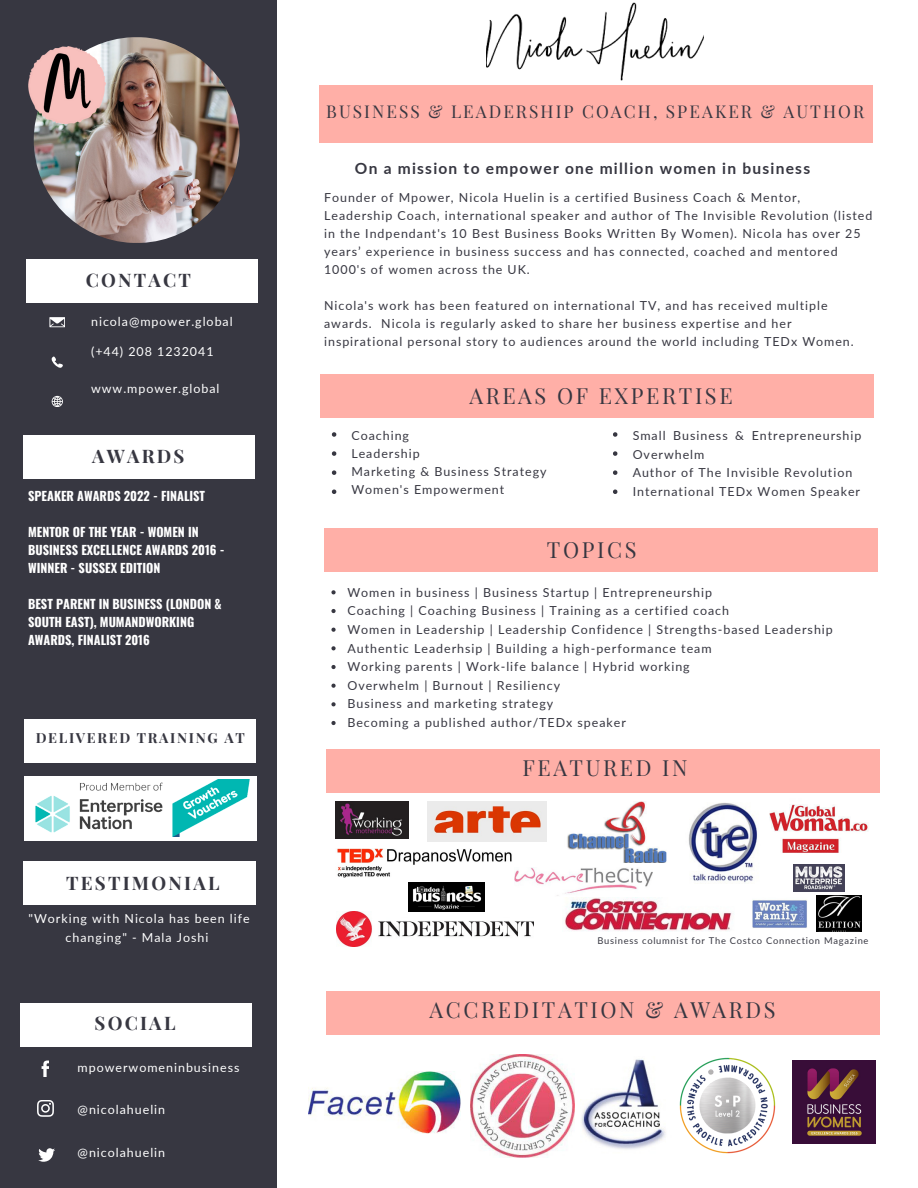
<style>
.page{position:relative;width:918px;height:1188px;background:#fff}
.page>*{position:absolute;margin:0;border:0;box-sizing:border-box;transform-origin:0 0}
.t1{font:21.75px "Playfair Display";letter-spacing:.12em;color:#373741}
.t2{font:700 18.75px "Playfair Display";letter-spacing:.12em;color:#373741}
.t3{font:17.25px "Playfair Display";letter-spacing:.12em;color:#373741}
.t4{font:700 15.6px "Lato";letter-spacing:.08em;color:#373741}
.t5{font:700 13.95px "Playfair Display";letter-spacing:.12em;color:#373741}
.t6{font:12.45px/18.6px "Lato";letter-spacing:.08em;color:#373741}
.t7{font:700 12.45px/18px "Oswald";color:#fff}
.t8{font:12.45px/18.6px "Lato";letter-spacing:.08em;color:#fff;text-align:center}
.t9{font:9.3px "Lato";letter-spacing:.08em;color:#373741}
</style>
<div class="page">
<div style="left:0;top:0;width:276px;height:1188px;background:#373741"></div>
<div style="left:26px;top:259px;width:231px;height:44px;background:#fff"></div>
<div style="left:24px;top:435px;width:231px;height:44px;background:#fff"></div>
<div style="left:25px;top:719px;width:231px;height:44px;background:#fff"></div>
<div style="left:24px;top:861px;width:232px;height:44px;background:#fff"></div>
<div style="left:20px;top:1003px;width:232px;height:44px;background:#fff"></div>
<svg style="left:49px;top:317px;width:16px;height:10px"></svg>
<svg style="left:52px;top:357px;width:11px;height:11px"></svg>
<svg style="left:52px;top:396px;width:11px;height:11px"></svg>
<svg style="left:37px;top:1100px;width:17px;height:17px"></svg>
<svg style="left:38px;top:1148px;width:17px;height:14px"></svg>
<svg style="left:42px;top:1061px;width:7px;height:16px"></svg>
<div style="left:320px;top:86px;width:553px;height:57px;background:#ffafa7"></div>
<div style="left:324px;top:528px;width:554px;height:43px;background:#ffafa7"></div>
<div style="left:321px;top:374px;width:553px;height:44px;background:#ffafa7"></div>
<svg style="left:332px;top:432px;width:4px;height:5px"></svg>
<svg style="left:332px;top:451px;width:4px;height:5px"></svg>
<svg style="left:332px;top:470px;width:4px;height:5px"></svg>
<svg style="left:332px;top:490px;width:4px;height:4px"></svg>
<svg style="left:613px;top:432px;width:4px;height:5px"></svg>
<svg style="left:613px;top:451px;width:4px;height:5px"></svg>
<svg style="left:613px;top:470px;width:4px;height:5px"></svg>
<svg style="left:613px;top:490px;width:4px;height:4px"></svg>
<img style="left:34px;top:37px;width:206px;height:206px;border-radius:101px">
<div style="left:24px;top:776px;width:233px;height:64px;background:#fff"></div>
<div style="left:326px;top:991px;width:554px;height:44px;background:#ffafa7"></div>
<div style="left:326px;top:749px;width:554px;height:44px;background:#ffafa7"></div>
<img style="left:486px;top:2px;width:218px;height:79px">
<img style="left:769px;top:804px;width:99px;height:49px">
<img style="left:688px;top:802px;width:69px;height:81px">
<img style="left:753px;top:899px;width:54px;height:29px">
<img style="left:428px;top:801px;width:119px;height:41px">
<img style="left:471px;top:1054px;width:103px;height:104px">
<img style="left:817px;top:896px;width:45px;height:36px">
<img style="left:581px;top:1059px;width:80px;height:90px">
<img style="left:567px;top:801px;width:100px;height:62px">
<img style="left:335px;top:801px;width:73px;height:37px">
<img style="left:514px;top:867px;width:138px;height:29px">
<img style="left:794px;top:1061px;width:82px;height:83px">
<img style="left:28px;top:46px;width:78px;height:78px">
<img style="left:793px;top:864px;width:52px;height:27px">
<img style="left:35px;top:780px;width:215px;height:57px">
<img style="left:564px;top:898px;width:168px;height:34px">
<img style="left:336px;top:911px;width:197px;height:35px">
<img style="left:408px;top:882px;width:77px;height:29px">
<img style="left:337px;top:848px;width:175px;height:30px">
<img style="left:308px;top:1071px;width:152px;height:62px">
<img style="left:661px;top:1057px;width:133px;height:97px">
<svg style="left:331px;top:590px;width:5px;height:4px"></svg>
<svg style="left:331px;top:609px;width:5px;height:4px"></svg>
<svg style="left:331px;top:628px;width:5px;height:4px"></svg>
<svg style="left:331px;top:646px;width:5px;height:4px"></svg>
<svg style="left:331px;top:665px;width:5px;height:4px"></svg>
<svg style="left:331px;top:684px;width:5px;height:4px"></svg>
<svg style="left:331px;top:702px;width:5px;height:4px"></svg>
<svg style="left:331px;top:721px;width:5px;height:4px"></svg>
<h2 class="t2" style="left:86px;top:266px;width:107px">CONTACT</h2>
<p class="t8" style="left:91px;top:312px;width:143px">nicola@mpower.global</p>
<p class="t8" style="left:91px;top:342px;width:124px">(+44) 208 1232041</p>
<p class="t8" style="left:91px;top:379px;width:130px">www.mpower.global</p>
<h2 class="t2" style="left:92px;top:443px;width:94px">AWARDS</h2>
<p class="t7" style="left:28px;top:487px;width:179px">SPEAKER AWARDS 2022 - FINALIST</p>
<p class="t7" style="left:28px;top:523px;width:198px">MENTOR OF THE YEAR - WOMEN IN<br>BUSINESS EXCELLENCE AWARDS 2016 -<br>WINNER - SUSSEX EDITION</p>
<p class="t7" style="left:28px;top:595px;width:195px">BEST PARENT IN BUSINESS (LONDON &amp;<br>SOUTH EAST), MUMANDWORKING<br>AWARDS, FINALIST 2016</p>
<p class="t5" style="left:36px;top:728px;width:211px">DELIVERED TRAINING AT</p>
<h2 class="t2" style="left:66px;top:869px;width:155px">TESTIMONIAL</h2>
<p class="t8" style="left:28px;top:909px;width:223px">"Working with Nicola has been life changing" - Mala Joshi</p>
<h2 class="t2" style="left:95px;top:1010px;width:82px">SOCIAL</h2>
<p class="t8" style="left:78px;top:1057px;width:163px">mpowerwomeninbusiness</p>
<p class="t8" style="left:78px;top:1100px;width:89px">@nicolahuelin</p>
<p class="t8" style="left:78px;top:1143px;width:89px">@nicolahuelin</p>
<h3 class="t3" style="left:326px;top:100px;width:539px">BUSINESS &amp; LEADERSHIP COACH, SPEAKER &amp; AUTHOR</h3>
<p class="t4" style="left:355px;top:159px;width:457px">On a mission to empower one million women in business</p>
<p class="t6" style="left:324px;top:188px;width:550px;line-height:18px">Founder of Mpower, Nicola Huelin is a certified Business Coach &amp; Mentor,<br>Leadership Coach, international speaker and author of The Invisible Revolution (listed in the Indpendant's 10 Best Business Books Written By Women). Nicola has over 25 years’ experience in business success and has connected, coached and mentored 1000's of women across the UK.</p>
<p class="t6" style="left:324px;top:296px;width:531px;line-height:18px">Nicola's work has been featured on international TV, and has received multiple awards. Nicola is regularly asked to share her business expertise and her inspirational personal story to audiences around the world including TEDx Women.</p>
<h1 class="t1" style="left:469px;top:381px;width:265px">AREAS OF EXPERTISE</h1>
<p class="t6" style="left:351px;top:426px;width:197px;line-height:18px">Coaching<br>Leadership<br>Marketing &amp; Business Strategy<br>Women's Empowerment</p>
<p class="t6" style="left:633px;top:426px;width:230px">Small Business &amp; Entrepreneurship<br>Overwhelm<br>Author of The Invisible Revolution<br>International TEDx Women Speaker</p>
<h1 class="t1" style="left:547px;top:534px;width:91px">TOPICS</h1>
<p class="t6" style="left:347px;top:582px;width:487px">Women in business | Business Startup | Entrepreneurship<br>Coaching | Coaching Business | Training as a certified coach<br>Women in Leadership | Leadership Confidence | Strengths-based Leadership Authentic Leaderhsip | Building a high-performance team<br>Working parents | Work-life balance | Hybrid working<br>Overwhelm | Burnout | Resiliency<br>Business and marketing strategy<br>Becoming a published author/TEDx speaker</p>
<h1 class="t1" style="left:523px;top:753px;width:167px">FEATURED IN</h1>
<p class="t9" style="left:597px;top:935px;width:273px">Business columnist for The Costco Connection Magazine</p>
<h1 class="t1" style="left:430px;top:994px;width:348px">ACCREDITATION &amp; AWARDS</h1>
</div>
